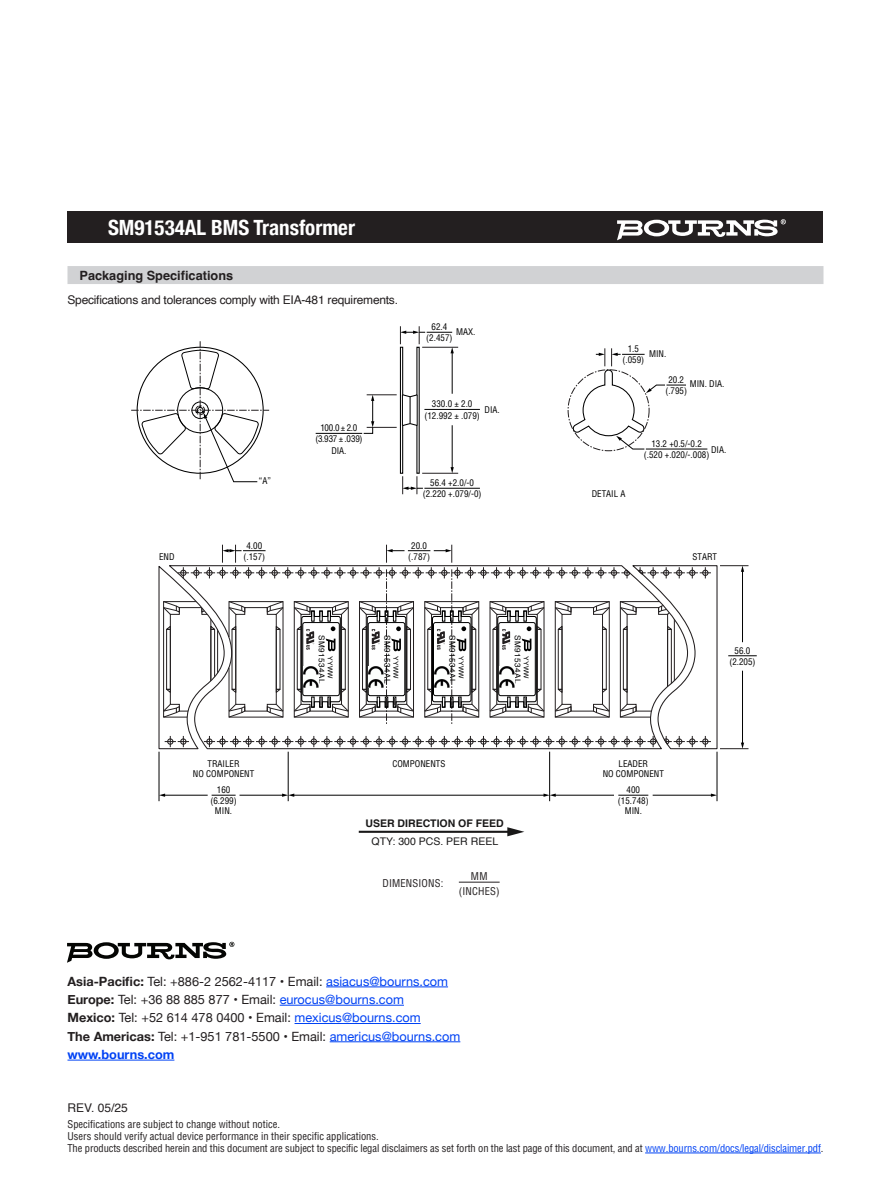
<style>
.page{position:relative;width:891px;height:1188px;background:#fff}
.page>*{position:absolute;margin:0;border:0;box-sizing:border-box;transform-origin:0 0}
.t1{font:700 condensed 21px "Helvetica Neue";color:#fff}
.t2{font:12.75px/18.3px "Helvetica Neue";color:#231f20}
.t3{font:700 12.75px "Helvetica";color:#231f20}
.t4{font:12px "Helvetica";letter-spacing:-.02em;color:#231f20}
.t5{font:condensed 10.5px/12px "Helvetica";letter-spacing:-.01em;color:#231f20}
.t6{font:condensed 10.5px/15px "Helvetica";letter-spacing:.02em;color:#231f20;text-align:center}
.t7{font:700 10.5px "Helvetica";color:#191818}
.t8{font:10.5px "Helvetica";color:#191818}
.t9{font:condensed 9px/11.2px "Helvetica LT Std";color:#000;text-align:center}
.t10{font:condensed 9px/11.2px "Helvetica LT Std";letter-spacing:-.02em;color:#000;text-align:center}
.t11{font:8.1px "Helvetica";letter-spacing:.07em;color:#000}
.t12{font:6.75px "Helvetica";letter-spacing:.025em;color:#000}
.s1{font-weight:700}
.s2{color:#0042f4}
.s3{font-weight:700;color:#0042f4}
</style>
<div class="page">
<div style="left:68px;top:212px;width:756px;height:31px;background:#231f20"></div>
<svg style="left:617px;top:219px;width:169px;height:21px"></svg>
<div style="left:68px;top:266px;width:756px;height:18px;background:#d1d2d4"></div>
<svg style="left:131px;top:341px;width:138px;height:141px"></svg>
<hr style="left:424px;top:488px;width:56px;height:1px;background:#000">
<hr style="left:367px;top:395px;width:30px;height:1px;background:#231f20">
<hr style="left:367px;top:427px;width:30px;height:1px;background:#231f20">
<hr style="left:316px;top:433px;width:46px;height:1px;background:#000">
<svg style="left:363px;top:395px;width:11px;height:39px"></svg>
<hr style="left:424px;top:409px;width:56px;height:1px;background:#000">
<hr style="left:422px;top:347px;width:36px;height:1px;background:#231f20">
<hr style="left:422px;top:473px;width:36px;height:1px;background:#231f20">
<svg style="left:399px;top:326px;width:55px;height:168px"></svg>
<hr style="left:646px;top:449px;width:61px;height:1px;background:#000">
<svg style="left:572px;top:348px;width:114px;height:102px"></svg>
<hr style="left:164px;top:795px;width:44px;height:1px;background:#000">
<svg style="left:160px;top:794px;width:5px;height:3px"></svg>
<hr style="left:240px;top:795px;width:43px;height:1px;background:#000">
<hr style="left:293px;top:795px;width:252px;height:1px;background:#000">
<svg style="left:282px;top:794px;width:12px;height:3px"></svg>
<hr style="left:555px;top:795px;width:59px;height:1px;background:#000">
<svg style="left:544px;top:794px;width:12px;height:3px"></svg>
<hr style="left:653px;top:795px;width:59px;height:1px;background:#000">
<svg style="left:711px;top:794px;width:6px;height:3px"></svg>
<svg style="left:212px;top:795px;width:24px;height:1px"></svg>
<hr style="left:618px;top:795px;width:30px;height:1px;background:#000">
<hr style="left:159px;top:752px;width:1px;height:49px;background:#000">
<hr style="left:288px;top:752px;width:1px;height:49px;background:#000">
<hr style="left:549px;top:752px;width:1px;height:49px;background:#000">
<hr style="left:717px;top:752px;width:1px;height:49px;background:#000">
<hr style="left:359px;top:831px;width:151px;height:2px;background:#191818">
<svg style="left:507px;top:827px;width:17px;height:9px"></svg>
<svg style="left:158px;top:545px;width:599px;height:205px"></svg>
<hr style="left:459px;top:882px;width:41px;height:1px;background:#231f20">
<hr style="left:645px;top:1153px;width:176px;height:1px;background:#0042f4">
<hr style="left:326px;top:987px;width:122px;height:1px;background:#0042f4">
<hr style="left:280px;top:1005px;width:124px;height:1px;background:#0042f4">
<hr style="left:295px;top:1023px;width:126px;height:1px;background:#0042f4">
<hr style="left:330px;top:1041px;width:130px;height:1px;background:#0042f4">
<hr style="left:68px;top:1060px;width:106px;height:1px;background:#0042f4">
<svg style="left:67px;top:942px;width:167px;height:21px"></svg>
<h1 class="t1" style="left:108px;top:210px;width:249px">SM91534AL BMS Transformer</h1>
<p class="t3" style="left:80px;top:267px;width:155px">Packaging Specifications</p>
<p class="t4" style="left:68px;top:290px;width:332px">Specifications and tolerances comply with EIA-481 requirements.</p>
<p class="t9" style="left:259px;top:475px;width:14px">“A”</p>
<p class="t10" style="left:315px;top:422px;width:49px">100.0 ± 2.0 (3.937 ± .039)<br>DIA.</p>
<p class="t9" style="left:426px;top:321px;width:28px">62.4 (2.457)</p>
<p class="t9" style="left:456px;top:326px;width:21px">MAX.</p>
<p class="t9" style="left:424px;top:398px;width:57px">330.0 ± 2.0 (12.992 ± .079)</p>
<p class="t9" style="left:485px;top:405px;width:17px">DIA.</p>
<p class="t9" style="left:423px;top:477px;width:60px">56.4 +2.0/-0 (2.220 +.079/-0)</p>
<p class="t9" style="left:622px;top:343px;width:23px">1.5 (.059)</p>
<p class="t9" style="left:649px;top:348px;width:19px">MIN.</p>
<p class="t9" style="left:665px;top:374px;width:23px">20.2 (.795)</p>
<p class="t9" style="left:690px;top:378px;width:36px">MIN. DIA.</p>
<p class="t9" style="left:592px;top:488px;width:35px">DETAIL A</p>
<p class="t9" style="left:644px;top:438px;width:67px">13.2 +0.5/-0.2 (.520 +.020/-.008)</p>
<p class="t9" style="left:711px;top:444px;width:17px">DIA.</p>
<p class="t9" style="left:243px;top:540px;width:23px">4.00 (.157)</p>
<p class="t9" style="left:408px;top:540px;width:23px">20.0 (.787)</p>
<p class="t9" style="left:159px;top:551px;width:17px">END</p>
<p class="t9" style="left:693px;top:551px;width:26px">START</p>
<p class="t11" style="left:328px;top:635px;width:50px;rotate:90deg">SM91534AL</p>
<p class="t12" style="left:336px;top:656px;width:24px;rotate:90deg">YYWW</p>
<p class="t11" style="left:393px;top:635px;width:50px;rotate:90deg">SM91534AL</p>
<p class="t12" style="left:401px;top:656px;width:24px;rotate:90deg">YYWW</p>
<p class="t11" style="left:459px;top:635px;width:50px;rotate:90deg">SM91534AL</p>
<p class="t12" style="left:466px;top:656px;width:24px;rotate:90deg">YYWW</p>
<p class="t11" style="left:524px;top:635px;width:50px;rotate:90deg">SM91534AL</p>
<p class="t12" style="left:532px;top:656px;width:24px;rotate:90deg">YYWW</p>
<p class="t9" style="left:729px;top:645px;width:28px">56.0 (2.205)</p>
<p class="t9" style="left:193px;top:758px;width:63px;line-height:10.5px">TRAILER<br>NO COMPONENT</p>
<p class="t9" style="left:392px;top:758px;width:55px">COMPONENTS</p>
<p class="t9" style="left:210px;top:785px;width:28px;line-height:10.5px">160 (6.299)<br>MIN.</p>
<p class="t7" style="left:366px;top:817px;width:140px">USER DIRECTION OF FEED</p>
<p class="t8" style="left:372px;top:833px;width:128px">QTY: 300 PCS. PER REEL</p>
<p class="t6" style="left:382px;top:876px;width:62px">DIMENSIONS:</p>
<p class="t6" style="left:459px;top:868px;width:42px">MM (INCHES)</p>
<p class="t9" style="left:603px;top:758px;width:63px;line-height:10.5px">LEADER<br>NO COMPONENT</p>
<p class="t9" style="left:618px;top:785px;width:32px;line-height:10.5px">400 (15.748)<br>MIN.</p>
<p class="t2" style="left:68px;top:973px;width:394px"><span class="s1">Asia-Pacific:</span> Tel: +886-2 2562-4117 • Email: <span class="s2">asiacus@bourns.com </span><span class="s1">Europe:</span> Tel: +36 88 885 877 • Email: <span class="s2">eurocus@bourns.com<br></span><span class="s1">Mexico:</span> Tel: +52 614 478 0400 • Email: <span class="s2">mexicus@bourns.com<br></span><span class="s1">The Americas:</span> Tel: +1-951 781-5500 • Email: <span class="s2">americus@bourns.com </span><span class="s3">www.bourns.com</span></p>
<p class="t4" style="left:68px;top:1098px;width:62px">REV. 05/25</p>
<p class="t5" style="left:68px;top:1118px;width:757px">Specifications are subject to change without notice.<br>Users should verify actual device performance in their specific applications.<br>The products described herein and this document are subject to specific legal disclaimers as set forth on the last page of this document, and at <span class="s2">www.bourns.com/docs/legal/disclaimer.pdf</span>.</p>
</div>
